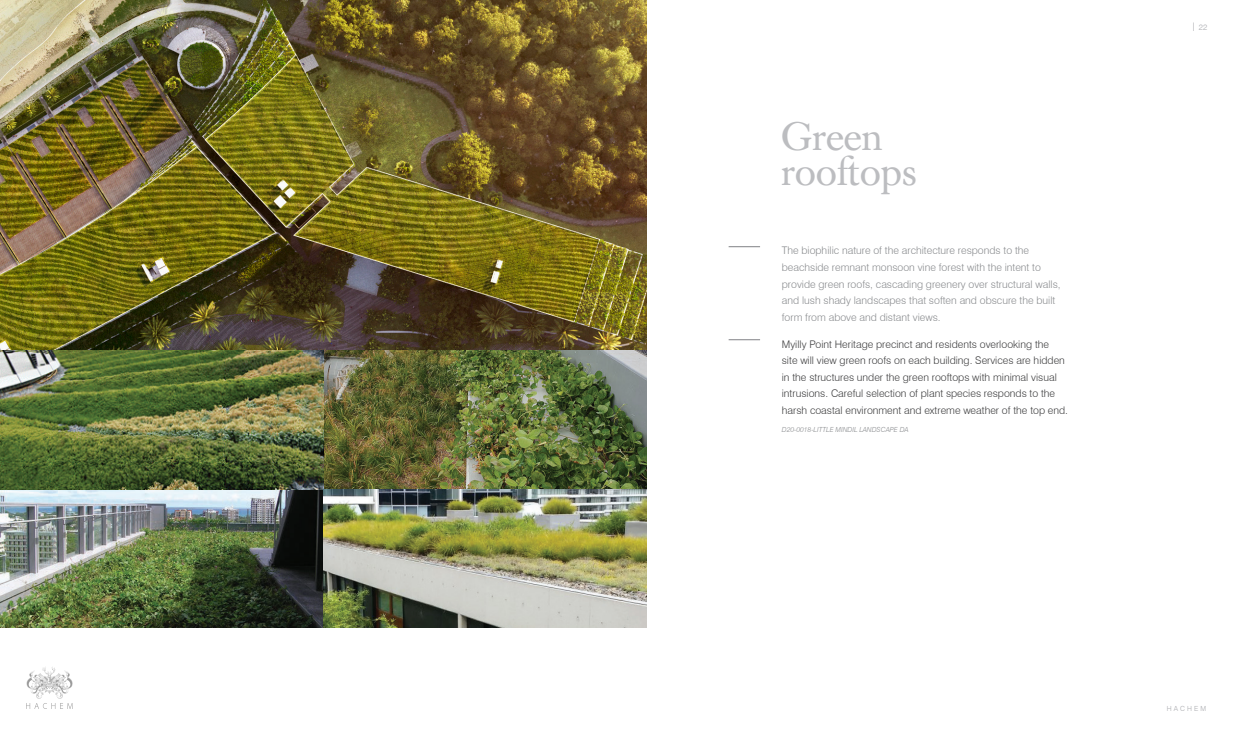
<style>
.page{position:relative;width:1241px;height:737px;background:#fff}
.page>*{position:absolute;margin:0;border:0;box-sizing:border-box;transform-origin:0 0}
.t1{font:39.38px "Caslon Book BE";letter-spacing:-.005em;color:#bcbdc0}
.t2{font:300 10.5px/16.6px "Swiss 721 BT";color:#3e3e3f}
.t3{font:300 10.5px/16.6px "Swiss 721 BT";color:#8a8c8f}
.t4{font:300 7.88px "Swiss 721 BT";color:#a8a9ad}
.t5{font:italic 300 7px "Swiss 721 BT";color:#8a8c8f}
.t6{font:300 7px "Swiss 721 BT";letter-spacing:.3em;color:#a8a9ad}
.s1{font-size:11.81px}
</style>
<div class="page">
<img style="left:26px;top:667px;width:47px;height:42px">
<hr style="left:728px;top:246px;width:32px;height:1px;background:#808285">
<hr style="left:728px;top:339px;width:32px;height:1px;background:#808285">
<img style="left:0;top:0;width:646px;height:628px">
<p class="t1" style="left:780px;top:113px;width:103px">Green</p>
<p class="t1" style="left:780px;top:148px;width:137px">rooftops</p>
<p class="t3" style="left:781px;top:242px;width:280px">The biophilic nature of the architecture responds to the beachside remnant monsoon vine forest with the intent to provide green roofs, cascading greenery over structural walls, and lush shady landscapes that soften and obscure the built form from above and distant views.</p>
<p class="t2" style="left:781px;top:335px;width:288px">Myilly Point Heritage precinct and residents overlooking the<br>site will view green roofs on each building. Services are hidden in the structures under the green rooftops with minimal visual intrusions. Careful selection of plant species responds to the harsh coastal environment and extreme weather of the top end.</p>
<p class="t5" style="left:781px;top:425px;width:128px">D20-0018-LITTLE MINDIL LANDSCAPE DA</p>
<p class="t4" style="left:1192px;top:22px;width:16px"><span class="s1">I</span> 22</p>
<p class="t6" style="left:1166px;top:704px;width:41px">HACHEM</p>
</div>
